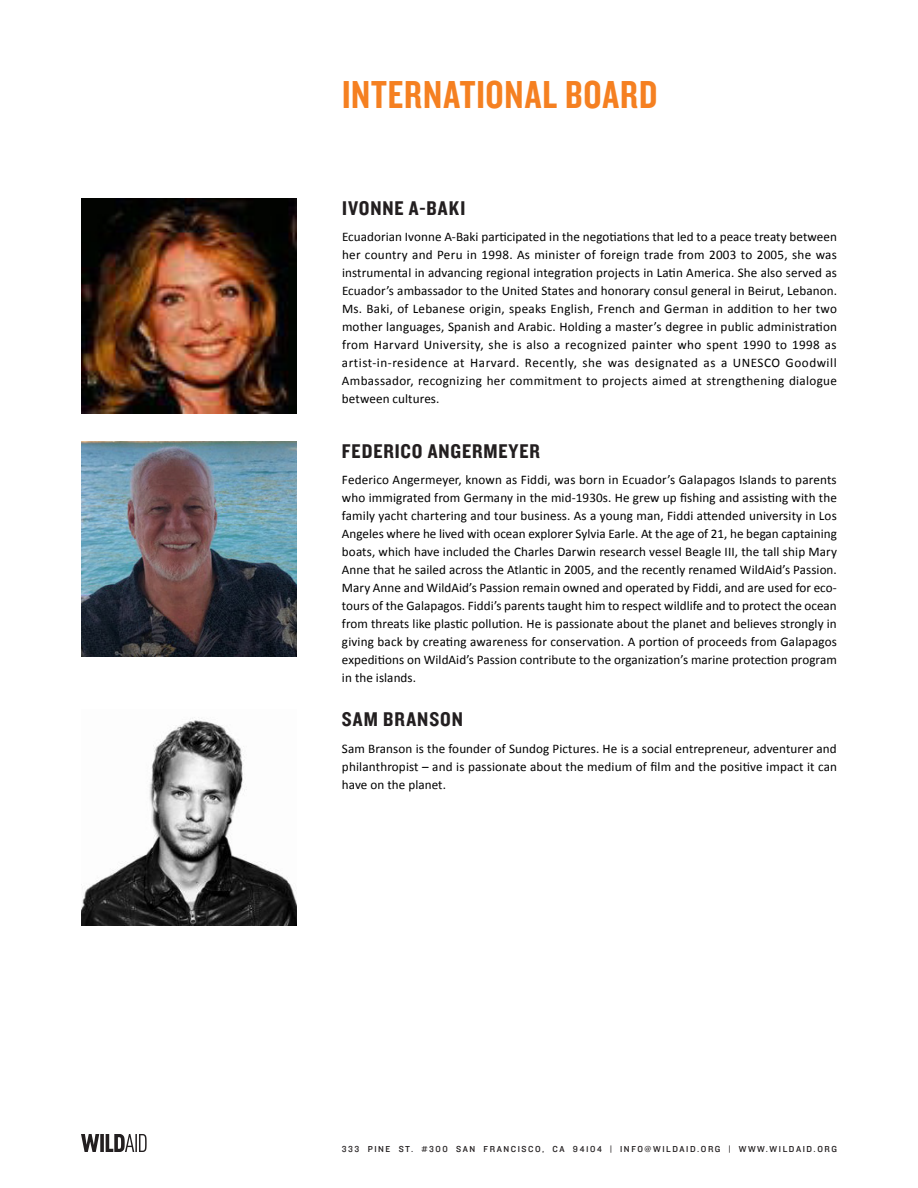
<style>
.page{position:relative;width:918px;height:1188px;background:#fff}
.page>*{position:absolute;margin:0;border:0;box-sizing:border-box;transform-origin:0 0}
.Body_1{font:40.5px "Knockout 49 Liteweight";letter-spacing:.025em;color:#f58021}
.Body_1-2{font:20.7px "Knockout 50 Welterweight";letter-spacing:.04em;color:#231f20}
.Body_1-3{font:13.2px/18px "Calibri";letter-spacing:.005em;color:#000001;text-align:justify}
.Body_1-4{font:9px "Knockout 31 Junior Middlewt";letter-spacing:.175em;color:#231f20}
</style>
<div class="page">
<svg style="left:81px;top:1134px;width:18px;height:18px"></svg>
<svg style="left:100px;top:1134px;width:4px;height:18px"></svg>
<svg style="left:106px;top:1134px;width:41px;height:18px"></svg>
<img style="left:81px;top:198px;width:216px;height:216px">
<img style="left:81px;top:441px;width:216px;height:216px">
<img style="left:81px;top:717px;width:216px;height:209px">
<p class="Body_1" style="left:342px;top:69px;width:317px">INTERNATIONAL BOARD</p>
<p class="Body_1-2" style="left:342px;top:194px;width:125px">IVONNE A-BAKI</p>
<p class="Body_1-3" style="left:342px;top:227px;width:497px">Ecuadorian Ivonne A-Baki participated in the negotiations that led to a peace treaty between her country and Peru in 1998. As minister of foreign trade from 2003 to 2005, she was instrumental in advancing regional integration projects in Latin America. She also served as Ecuador’s ambassador to the United States and honorary consul general in Beirut, Lebanon.<br>Ms. Baki, of Lebanese origin, speaks English, French and German in addition to her two mother languages, Spanish and Arabic. Holding a master’s degree in public administration from Harvard University, she is also a recognized painter who spent 1990 to 1998 as artist-in-residence at Harvard. Recently, she was designated as a UNESCO Goodwill Ambassador, recognizing her commitment to projects aimed at strengthening dialogue between cultures.</p>
<p class="Body_1-2" style="left:342px;top:437px;width:199px">FEDERICO ANGERMEYER</p>
<p class="Body_1-3" style="left:342px;top:470px;width:496px">Federico Angermeyer, known as Fiddi, was born in Ecuador’s Galapagos Islands to parents who immigrated from Germany in the mid-1930s. He grew up fishing and assisting with the family yacht chartering and tour business. As a young man, Fiddi attended university in Los Angeles where he lived with ocean explorer Sylvia Earle. At the age of 21, he began captaining boats, which have included the Charles Darwin research vessel Beagle III, the tall ship Mary Anne that he sailed across the Atlantic in 2005, and the recently renamed WildAid’s Passion.<br>Mary Anne and WildAid’s Passion remain owned and operated by Fiddi, and are used for eco&shy;tours of the Galapagos. Fiddi’s parents taught him to respect wildlife and to protect the ocean from threats like plastic pollution. He is passionate about the planet and believes strongly in giving back by creating awareness for conservation. A portion of proceeds from Galapagos expeditions on WildAid’s Passion contribute to the organization’s marine protection program in the islands.</p>
<p class="Body_1-2" style="left:342px;top:705px;width:122px">SAM BRANSON</p>
<p class="Body_1-3" style="left:342px;top:739px;width:497px">Sam Branson is the founder of Sundog Pictures. He is a social entrepreneur, adventurer and philanthropist – and is passionate about the medium of film and the positive impact it can have on the planet.</p>
<p class="Body_1-4" style="left:342px;top:1143px;width:496px">333 PINE ST. #300 SAN FRANCISCO, CA 94104 | INFO@WILDAID.ORG | WWW.WILDAID.ORG</p>
</div>
